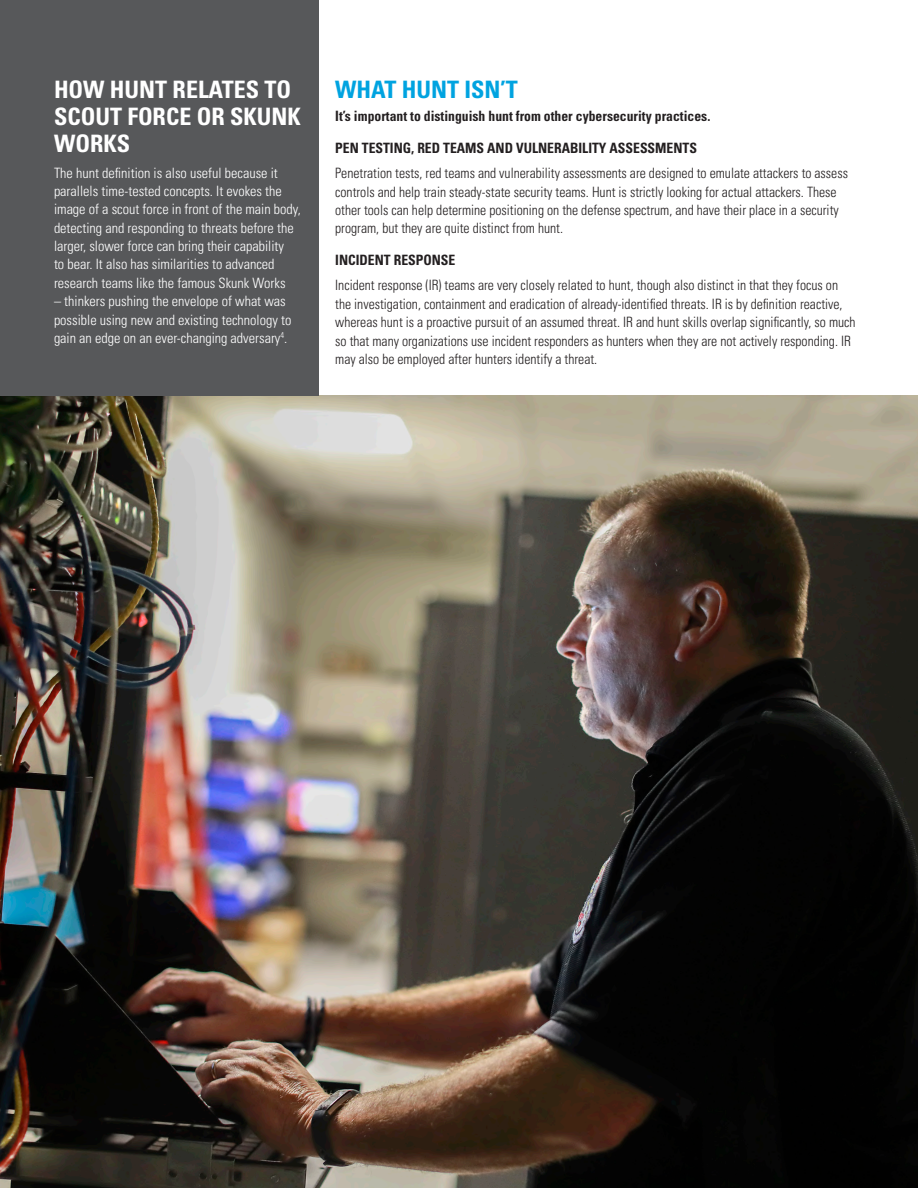
<style>
.page{position:relative;width:918px;height:1188px;background:#fff}
.page>*{position:absolute;margin:0;border:0;box-sizing:border-box;transform-origin:0 0}
.Paragraph{font:700 condensed 24px/27px "Univers LT Pro";color:#fff}
.small_subhead{font:700 condensed 24px "Univers LT Pro";color:#00a3e0}
.body_copy{font:300 condensed 14.25px/18.3px "Univers LT Pro";color:#231f20;scale:.96 1}
.Paragraph-2{font:300 condensed 14.25px/18.3px "Univers LT Pro";color:#fff}
.body_copy-2{font:700 condensed 14.25px "Univers LT Pro";color:#231f20;scale:.96 1}
</style>
<div class="page">
<img style="left:0;top:396px;width:918px;height:792px">
<div style="left:0;top:0;width:318px;height:395px;background:#57585a"></div>
<p class="Paragraph" style="left:54px;top:76px;width:248px">HOW HUNT RELATES TO<br>SCOUT FORCE OR SKUNK<br>WORKS</p>
<p class="Paragraph-2" style="left:54px;top:163px;width:248px">The hunt definition is also useful because it parallels time-tested concepts. It evokes the image of a scout force in front of the main body, detecting and responding to threats before the larger, slower force can bring their capability<br>to bear. It also has similarities to advanced research teams like the famous Skunk Works</p>
<p class="Paragraph-2" style="left:54px;top:291px;width:239px">– thinkers pushing the envelope of what was possible using new and existing technology to gain an edge on an ever-changing adversary<sup>4</sup>.</p>
<p class="small_subhead" style="left:335px;top:75px;width:184px">WHAT HUNT ISN’T</p>
<p class="body_copy-2" style="left:335px;top:107px;width:392px">It’s important to distinguish hunt from other cybersecurity practices.</p>
<p class="body_copy-2" style="left:335px;top:139px;width:378px">PEN TESTING, RED TEAMS AND VULNERABILITY ASSESSMENTS</p>
<p class="body_copy" style="left:335px;top:163px;width:536px">Penetration tests, red teams and vulnerability assessments are designed to emulate attackers to assess controls and help train steady-state security teams. Hunt is strictly looking for actual attackers. These other tools can help determine positioning on the defense spectrum, and have their place in a security program, but they are quite distinct from hunt.</p>
<p class="body_copy-2" style="left:335px;top:251px;width:127px">INCIDENT RESPONSE</p>
<p class="body_copy" style="left:335px;top:275px;width:544px">Incident response (IR) teams are very closely related to hunt, though also distinct in that they focus on the investigation, containment and eradication of already-identified threats. IR is by definition reactive, whereas hunt is a proactive pursuit of an assumed threat. IR and hunt skills overlap significantly, so much so that many organizations use incident responders as hunters when they are not actively responding. IR may also be employed after hunters identify a threat.</p>
</div>
